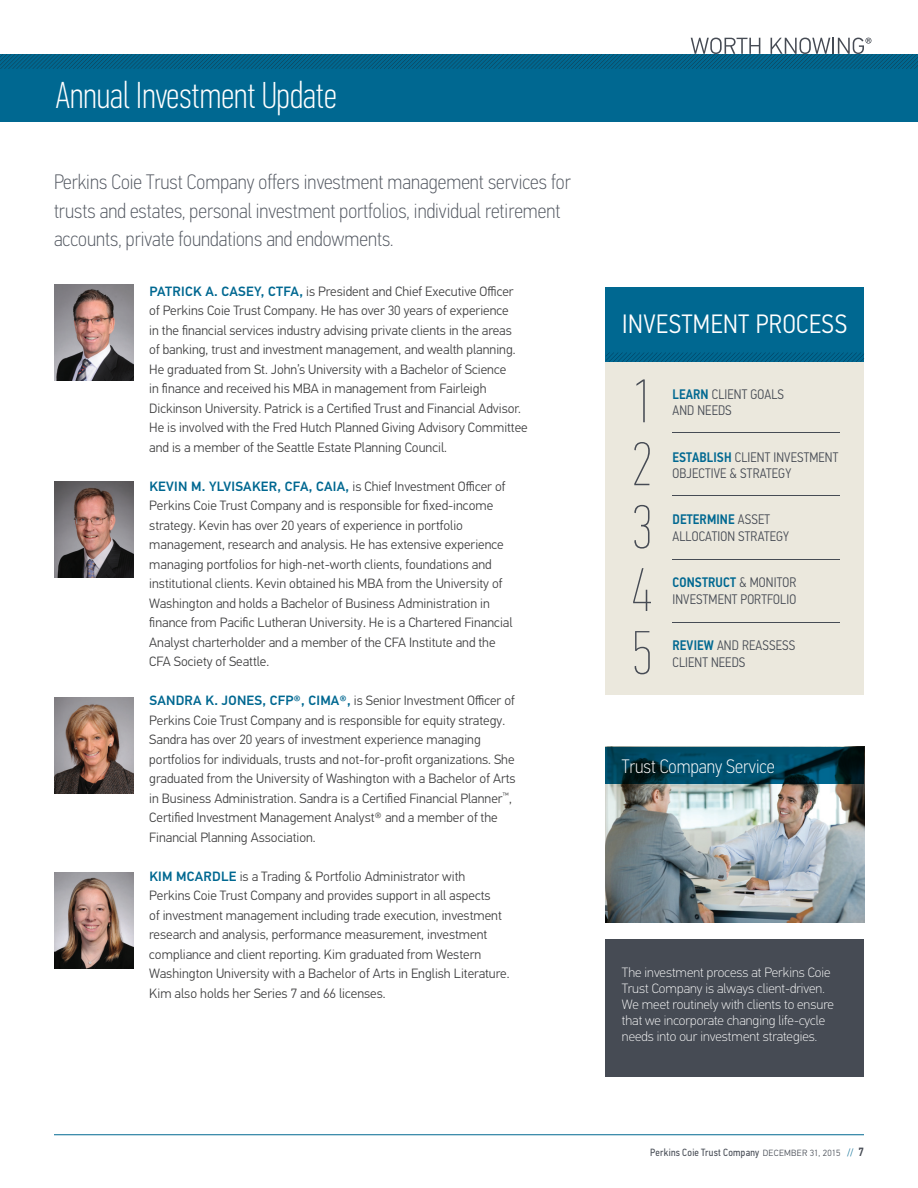
<style>
.page{position:relative;width:918px;height:1188px;background:#fff}
.page>*{position:absolute;margin:0;border:0;box-sizing:border-box;transform-origin:0 0}
.t1{font:61.65px "PF Din Text Comp Pro X Thin";color:#464b54}
.t2{font:100 37.5px "PF Din Text Comp Pro";color:#fff}
.t3{font:300 26.55px "PF Din Text Cond Pro";letter-spacing:.02em;color:#fff}
.t4{font:100 21px/28.5px "PF Din Text Cond Pro";color:#545962}
.body{font:100 19.5px "PF Din Text Cond Pro";color:#fff}
.t5{font:300 13.8px "PF Din Text Cond Pro";letter-spacing:.01em;color:#464b54}
.t6{font:500 13.8px "PF Din Text Cond Pro";letter-spacing:.01em;color:#006891}
.Bio_copy{font:300 13.5px/19.5px "PF Din Text Pro";color:#3e3e3f}
.Sub_heading{font:100 13.5px/16.2px "PF Din Text Pro";color:#fff}
.t7{font:10.5px "PF Din Text Cond Pro";letter-spacing:.025em;color:#464b54}
.s1{font-weight:500;color:#006891}
.s2{font-weight:300;color:#464b54}
.s3{font-family:"PF Din Text Pro";font-weight:300;font-size:9px}
.s4{font-weight:300;color:#006891}
.s5{font-weight:500;font-size:12px}
</style>
<div class="page">
<div style="left:0;top:54px;width:918px;height:67px;background:#006891"></div>
<hr style="left:54px;top:1134px;width:810px;height:1px;background:#006891">
<svg style="left:0;top:38px;width:918px;height:31px"></svg>
<div style="left:606px;top:940px;width:258px;height:137px;background:#464b54"></div>
<img style="left:606px;top:784px;width:258px;height:139px">
<img style="left:54px;top:285px;width:80px;height:96px">
<img style="left:54px;top:482px;width:80px;height:96px">
<img style="left:54px;top:698px;width:79px;height:95px">
<img style="left:54px;top:873px;width:80px;height:96px">
<div style="left:606px;top:315px;width:258px;height:380px;background:#ebe8dd"></div>
<div style="left:606px;top:287px;width:258px;height:75px;background:#006891"></div>
<hr style="left:672px;top:432px;width:168px;height:1px;background:#464b54">
<hr style="left:672px;top:496px;width:168px;height:1px;background:#464b54">
<hr style="left:672px;top:559px;width:168px;height:1px;background:#464b54">
<hr style="left:672px;top:623px;width:168px;height:1px;background:#464b54">
<svg style="left:606px;top:353px;width:258px;height:9px"></svg>
<svg style="left:606px;top:747px;width:258px;height:37px;background:#004056"></svg>
<h2 class="t2" style="left:56px;top:74px;width:283px">Annual Investment Update</h2>
<p class="t4" style="left:54px;top:168px;width:518px">Perkins Coie Trust Company offers investment management services for trusts and estates, personal investment portfolios, individual retirement accounts, private foundations and endowments.</p>
<p class="Bio_copy" style="left:149px;top:282px;width:380px"><span class="s1">PATRICK A. CASEY, CTFA,</span> is President and Chief Executive Officer<br>of Perkins Coie Trust Company. He has over 30 years of experience<br>in the financial services industry advising private clients in the areas<br>of banking, trust and investment management, and wealth planning.<br>He graduated from St. John’s University with a Bachelor of Science<br>in finance and received his MBA in management from Fairleigh Dickinson University. Patrick is a Certified Trust and Financial Advisor.<br>He is involved with the Fred Hutch Planned Giving Advisory Committee and is a member of the Seattle Estate Planning Council.</p>
<p class="Bio_copy" style="left:149px;top:477px;width:365px"><span class="s1">KEVIN M. YLVISAKER, CFA, CAIA,</span> is Chief Investment Officer of Perkins Coie Trust Company and is responsible for fixed-income strategy. Kevin has over 20 years of experience in portfolio management, research and analysis. He has extensive experience managing portfolios for high-net-worth clients, foundations and institutional clients. Kevin obtained his MBA from the University of Washington and holds a Bachelor of Business Administration in finance from Pacific Lutheran University. He is a Chartered Financial Analyst charterholder and a member of the CFA Institute and the CFA Society of Seattle.</p>
<p class="Bio_copy" style="left:149px;top:691px;width:368px"><span class="s1">SANDRA K. JONES, CFP®, CIMA®,</span> is Senior Investment Officer of Perkins Coie Trust Company and is responsible for equity strategy.<br>Sandra has over 20 years of investment experience managing portfolios for individuals, trusts and not-for-profit organizations. She graduated from the University of Washington with a Bachelor of Arts in Business Administration. Sandra is a Certified Financial Planner<sup>™</sup>, Certified Investment Management Analyst® and a member of the Financial Planning Association.</p>
<p class="Bio_copy" style="left:149px;top:867px;width:362px"><span class="s1">KIM MCARDLE</span> is a Trading &amp; Portfolio Administrator with Perkins Coie Trust Company and provides support in all aspects<br>of investment management including trade execution, investment research and analysis, performance measurement, investment compliance and client reporting. Kim graduated from Western Washington University with a Bachelor of Arts in English Literature.<br>Kim also holds her Series 7 and 66 licenses.</p>
<p class="t3" style="left:622px;top:308px;width:227px">INVESTMENT PROCESS</p>
<p class="t1" style="left:631px;top:366px;width:22px">1</p>
<p class="t1" style="left:631px;top:429px;width:22px">2</p>
<p class="t1" style="left:631px;top:492px;width:22px">3</p>
<p class="t1" style="left:631px;top:555px;width:22px">4</p>
<p class="t1" style="left:631px;top:618px;width:22px">5</p>
<p class="t5" style="left:672px;top:386px;width:113px"><span class="s1">LEARN</span> CLIENT GOALS</p>
<p class="t5" style="left:672px;top:403px;width:61px">AND NEEDS</p>
<p class="t5" style="left:672px;top:449px;width:167px"><span class="s1">ESTABLISH</span> CLIENT INVESTMENT</p>
<p class="t5" style="left:672px;top:466px;width:120px">OBJECTIVE &amp; STRATEGY</p>
<p class="t6" style="left:672px;top:511px;width:99px">DETERMINE <span class="s2">ASSET</span></p>
<p class="t5" style="left:672px;top:528px;width:118px">ALLOCATION STRATEGY</p>
<p class="t6" style="left:672px;top:574px;width:125px">CONSTRUCT <span class="s2">&amp; MONITOR</span></p>
<p class="t5" style="left:672px;top:591px;width:125px">INVESTMENT PORTFOLIO</p>
<p class="t5" style="left:672px;top:638px;width:124px"><span class="s1">REVIEW</span> AND REASSESS</p>
<p class="t5" style="left:672px;top:654px;width:74px">CLIENT NEEDS</p>
<p class="body" style="left:622px;top:755px;width:154px">Trust Company Service</p>
<p class="Sub_heading" style="left:622px;top:964px;width:214px">The investment process at Perkins Coie Trust Company is always client-driven.<br>We meet routinely with clients to ensure that we incorporate changing life-cycle needs into our investment strategies.</p>
<p class="t7" style="left:650px;top:1146px;width:215px">Perkins Coie Trust Company <span class="s3">DECEMBER 31, 2015</span> <span class="s4">//</span> <span class="s5">7</span></p>
</div>
